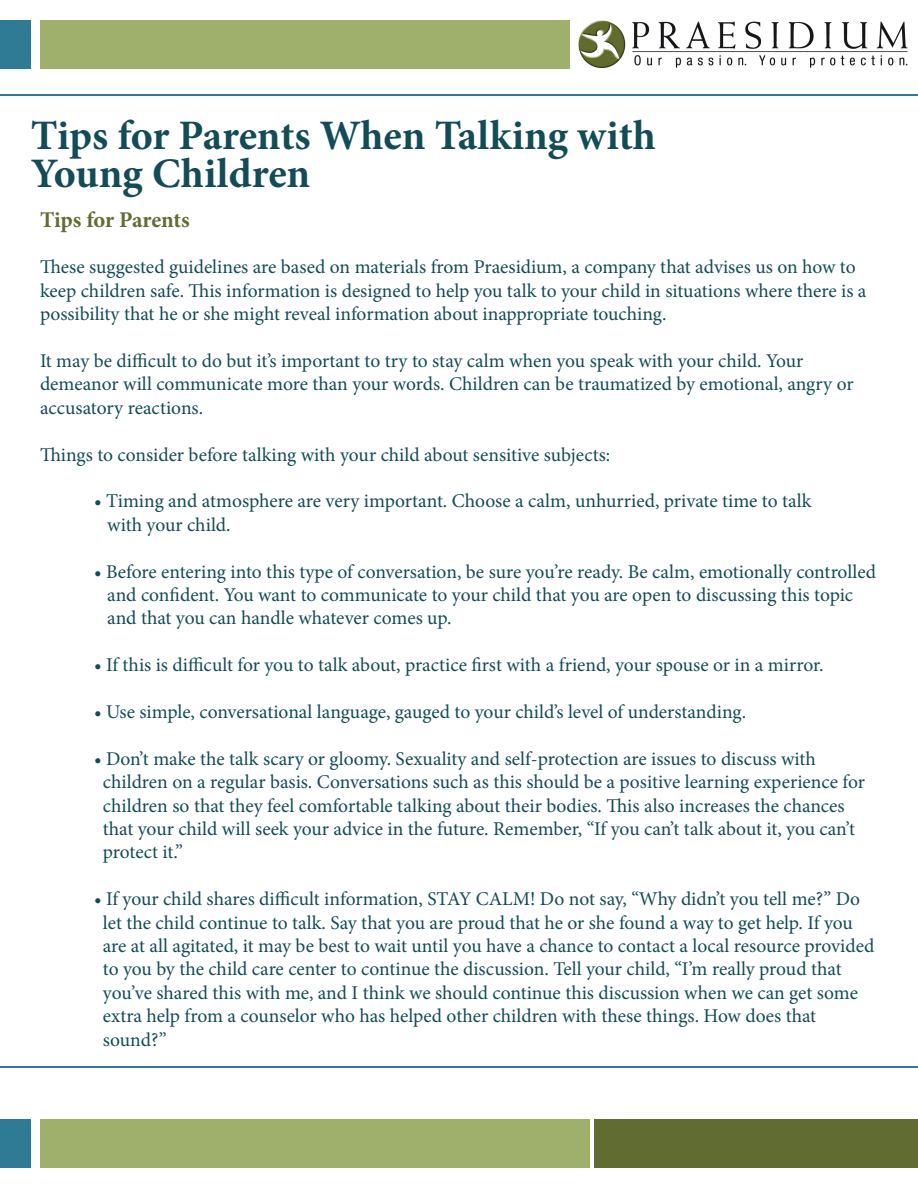
<style>
.page{position:relative;width:918px;height:1188px;background:#fff}
.page>*{position:absolute;margin:0;border:0;box-sizing:border-box;transform-origin:0 0}
.t1{font:700 42px/37.5px "Minion Pro";letter-spacing:-.005em;color:#134c57}
.t2{font:700 22.5px "Minion Pro";letter-spacing:-.01em;color:#616c32}
.t3{font:19.5px/23.4px "Minion Pro";color:#134c57}
</style>
<div class="page">
<div style="left:0;top:20px;width:31px;height:49px;background:#2f7a95"></div>
<div style="left:40px;top:20px;width:529px;height:49px;background:#9eb06b"></div>
<img style="left:578px;top:20px;width:330px;height:48px">
<hr style="left:0;top:94px;width:918px;height:2px;background:#2f7a95">
<div style="left:0;top:1119px;width:31px;height:49px;background:#2f7a95"></div>
<div style="left:40px;top:1119px;width:549px;height:49px;background:#9eb06b"></div>
<div style="left:594px;top:1119px;width:324px;height:49px;background:#616c32"></div>
<hr style="left:1px;top:1066px;width:917px;height:2px;background:#2f7a95">
<h1 class="t1" style="left:31px;top:117px;width:627px">Tips for Parents When Talking with<br>Young Children</h1>
<p class="t2" style="left:40px;top:204px;width:151px">Tips for Parents</p>
<p class="t3" style="left:40px;top:256px;width:828px">These suggested guidelines are based on materials from Praesidium, a company that advises us on how to keep children safe. This information is designed to help you talk to your child in situations where there is a possibility that he or she might reveal information about inappropriate touching.</p>
<p class="t3" style="left:40px;top:349px;width:815px">It may be difficult to do but it’s important to try to stay calm when you speak with your child. Your demeanor will communicate more than your words. Children can be traumatized by emotional, angry or accusatory reactions.</p>
<p class="t3" style="left:40px;top:443px;width:572px">Things to consider before talking with your child about sensitive subjects:</p>
<p class="t3" style="left:107px;top:490px;width:706px;text-indent:-13px">• Timing and atmosphere are very important. Choose a calm, unhurried, private time to talk with your child.</p>
<p class="t3" style="left:107px;top:560px;width:770px;text-indent:-13px">• Before entering into this type of conversation, be sure you’re ready. Be calm, emotionally controlled and confident. You want to communicate to your child that you are open to discussing this topic and that you can handle whatever comes up.</p>
<p class="t3" style="left:94px;top:653px;width:731px">• If this is difficult for you to talk about, practice first with a friend, your spouse or in a mirror.</p>
<p class="t3" style="left:94px;top:700px;width:654px">• Use simple, conversational language, gauged to your child’s level of understanding.</p>
<p class="t3" style="left:103px;top:747px;width:764px;text-indent:-9px">• Don’t make the talk scary or gloomy. Sexuality and self-protection are issues to discuss with children on a regular basis. Conversations such as this should be a positive learning experience for children so that they feel comfortable talking about their bodies. This also increases the chances that your child will seek your advice in the future. Remember, “If you can’t talk about it, you can’t protect it.”</p>
<p class="t3" style="left:103px;top:887px;width:773px;text-indent:-9px">• If your child shares difficult information, STAY CALM! Do not say, “Why didn’t you tell me?” Do let the child continue to talk. Say that you are proud that he or she found a way to get help. If you are at all agitated, it may be best to wait until you have a chance to contact a local resource provided to you by the child care center to continue the discussion. Tell your child, “I’m really proud that you’ve shared this with me, and I think we should continue this discussion when we can get some extra help from a counselor who has helped other children with these things. How does that sound?”</p>
</div>
